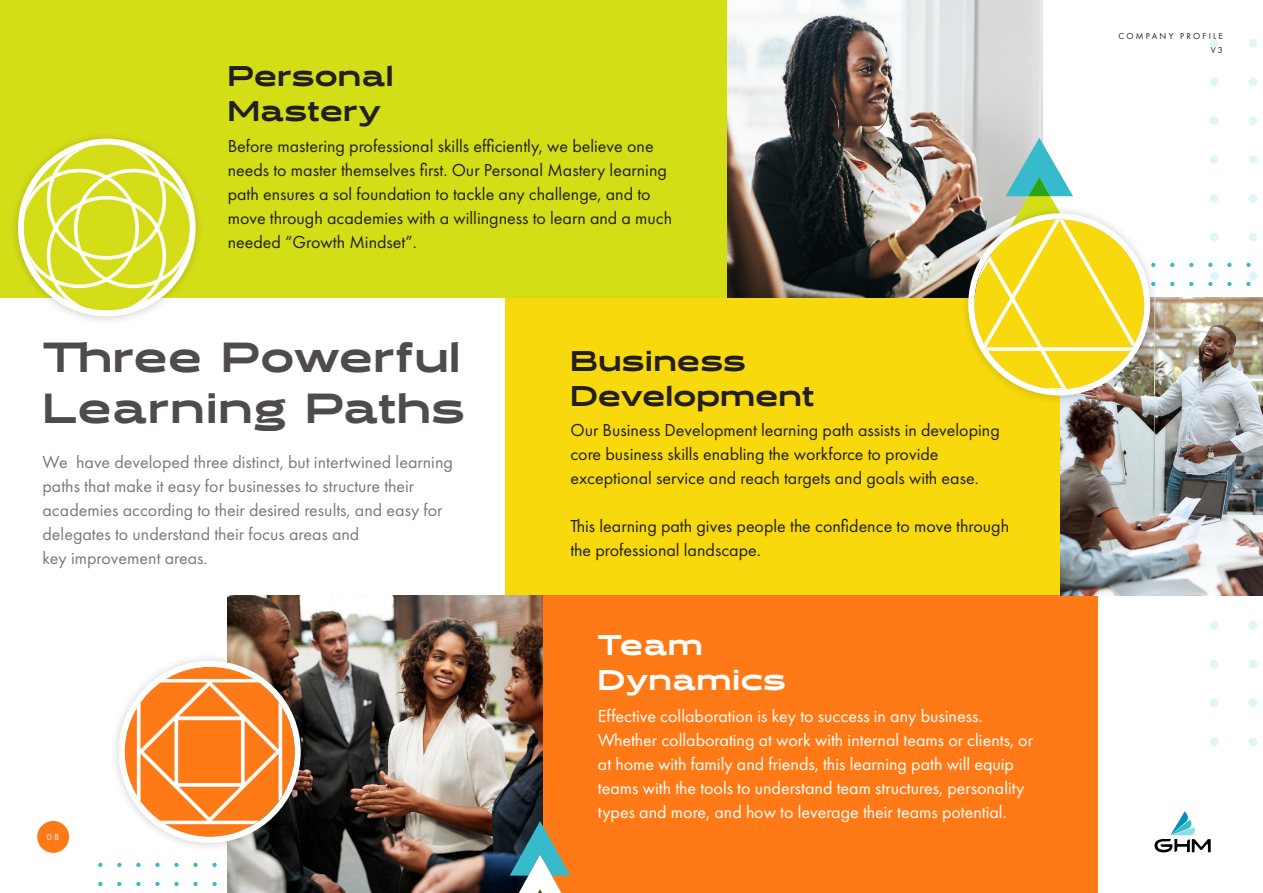
<style>
.page{position:relative;width:1263px;height:893px;background:#fff}
.page>*{position:absolute;margin:0;border:0;box-sizing:border-box;transform-origin:0 0}
.t1{font:900 42px/50.4px "Halogen";letter-spacing:.025em;color:#231f20}
.Heading_2{font:900 28.5px/34.2px "Halogen";letter-spacing:.025em;color:#231f20}
.Heading_2-2{font:900 28.5px/34.2px "Halogen";letter-spacing:.025em;color:#fff}
.t2{font:18px/24px "Futura PT";color:#231f20}
.t3{font:18px/24px "Futura PT";color:#fff}
.t4{font:9px "Futura PT";letter-spacing:.25em;color:#231f20}
.t5{font:9px "Futura PT";color:#fff}
</style>
<div class="page">
<div style="left:37px;top:821px;width:32px;height:32px;background:#fe7a16;border-radius:50%"></div>
<svg style="left:1154px;top:811px;width:57px;height:41px"></svg>
<div style="left:1210px;top:39px;width:8px;height:8px;background:#e0f5f7;border-radius:50%"></div>
<div style="left:1248px;top:39px;width:9px;height:8px;background:#e0f5f7;border-radius:50%"></div>
<div style="left:1210px;top:78px;width:8px;height:8px;background:#e0f5f7;border-radius:50%"></div>
<div style="left:1248px;top:78px;width:9px;height:8px;background:#e0f5f7;border-radius:50%"></div>
<div style="left:1210px;top:116px;width:8px;height:9px;background:#e0f5f7;border-radius:50%"></div>
<div style="left:1248px;top:116px;width:9px;height:9px;background:#e0f5f7;border-radius:50%"></div>
<div style="left:1210px;top:155px;width:8px;height:9px;background:#e0f5f7;border-radius:50%"></div>
<div style="left:1248px;top:155px;width:9px;height:9px;background:#e0f5f7;border-radius:50%"></div>
<div style="left:1210px;top:194px;width:8px;height:9px;background:#e0f5f7;border-radius:50%"></div>
<div style="left:1248px;top:194px;width:9px;height:9px;background:#e0f5f7;border-radius:50%"></div>
<div style="left:1210px;top:233px;width:8px;height:9px;background:#e0f5f7;border-radius:50%"></div>
<div style="left:1248px;top:233px;width:9px;height:9px;background:#e0f5f7;border-radius:50%"></div>
<div style="left:1210px;top:272px;width:8px;height:8px;background:#e0f5f7;border-radius:50%"></div>
<div style="left:1248px;top:272px;width:9px;height:8px;background:#e0f5f7;border-radius:50%"></div>
<div style="left:1210px;top:621px;width:8px;height:9px;background:#e0f5f7;border-radius:50%"></div>
<div style="left:1248px;top:621px;width:9px;height:9px;background:#e0f5f7;border-radius:50%"></div>
<div style="left:1210px;top:660px;width:8px;height:8px;background:#e0f5f7;border-radius:50%"></div>
<div style="left:1248px;top:660px;width:9px;height:8px;background:#e0f5f7;border-radius:50%"></div>
<div style="left:1210px;top:699px;width:8px;height:8px;background:#e0f5f7;border-radius:50%"></div>
<div style="left:1248px;top:699px;width:9px;height:8px;background:#e0f5f7;border-radius:50%"></div>
<div style="left:1210px;top:737px;width:8px;height:9px;background:#e0f5f7;border-radius:50%"></div>
<div style="left:1248px;top:737px;width:9px;height:9px;background:#e0f5f7;border-radius:50%"></div>
<svg style="left:1170px;top:263px;width:4px;height:4px"></svg>
<svg style="left:1189px;top:263px;width:4px;height:4px"></svg>
<svg style="left:1208px;top:263px;width:4px;height:4px"></svg>
<svg style="left:1227px;top:263px;width:4px;height:4px"></svg>
<svg style="left:1246px;top:263px;width:4px;height:4px"></svg>
<svg style="left:1170px;top:282px;width:4px;height:4px"></svg>
<svg style="left:1189px;top:282px;width:4px;height:4px"></svg>
<svg style="left:1208px;top:282px;width:4px;height:4px"></svg>
<svg style="left:1227px;top:282px;width:4px;height:4px"></svg>
<svg style="left:1246px;top:282px;width:4px;height:4px"></svg>
<svg style="left:98px;top:863px;width:4px;height:4px"></svg>
<svg style="left:117px;top:863px;width:5px;height:4px"></svg>
<svg style="left:136px;top:863px;width:5px;height:4px"></svg>
<svg style="left:155px;top:863px;width:5px;height:4px"></svg>
<svg style="left:174px;top:863px;width:5px;height:4px"></svg>
<svg style="left:193px;top:863px;width:5px;height:4px"></svg>
<svg style="left:212px;top:863px;width:5px;height:4px"></svg>
<svg style="left:98px;top:882px;width:4px;height:4px"></svg>
<svg style="left:117px;top:882px;width:5px;height:4px"></svg>
<svg style="left:136px;top:882px;width:5px;height:4px"></svg>
<svg style="left:155px;top:882px;width:5px;height:4px"></svg>
<svg style="left:174px;top:882px;width:5px;height:4px"></svg>
<svg style="left:193px;top:882px;width:5px;height:4px"></svg>
<svg style="left:212px;top:882px;width:5px;height:4px"></svg>
<div style="left:228px;top:595px;width:870px;height:298px;background:#ff7a17"></div>
<div style="left:505px;top:298px;width:758px;height:297px;background:#f7d90d"></div>
<div style="left:0;top:0;width:1043px;height:298px;background:#d4de17"></div>
<div style="left:9px;top:131px;width:196px;height:195px;background:#231f20;opacity:.21"></div>
<img style="left:24px;top:145px;width:166px;height:165px;border-radius:83px">
<div style="left:18px;top:139px;width:178px;height:177px;border:6px solid #fff;border-radius:50%"></div>
<img style="left:728px;top:0;width:315px;height:298px">
<img style="left:1061px;top:298px;width:202px;height:297px">
<svg style="left:1005px;top:138px;width:68px;height:67px"></svg>
<img style="left:228px;top:595px;width:315px;height:298px">
<div style="left:959px;top:205px;width:200px;height:200px;background:#231f20;opacity:.21"></div>
<img style="left:974px;top:219px;width:170px;height:170px;border-radius:85px">
<div style="left:968px;top:213px;width:182px;height:182px;border:6px solid #fff;border-radius:50%"></div>
<div style="left:110px;top:653px;width:200px;height:199px;background:#231f20;opacity:.21"></div>
<img style="left:125px;top:667px;width:170px;height:170px;border-radius:85px">
<div style="left:119px;top:661px;width:182px;height:182px;border:6px solid #fff;border-radius:50%"></div>
<svg style="left:510px;top:821px;width:61px;height:72px"></svg>
<p class="Heading_2" style="left:228px;top:61px;width:167px">Personal<br>Mastery</p>
<p class="t2" style="left:228px;top:133px;width:446px">Before mastering professional skills efficiently, we believe one needs to master themselves first. Our Personal Mastery learning path ensures a sol foundation to tackle any challenge, and to move through academies with a willingness to learn and a much needed “Growth Mindset”.</p>
<h1 class="t1" style="left:43px;top:334px;width:424px">Three Powerful<br>Learning Paths</h1>
<p class="t2" style="left:43px;top:450px;width:412px">We have developed three distinct, but intertwined learning paths that make it easy for businesses to structure their academies according to their desired results, and easy for delegates to understand their focus areas and<br>key improvement areas.</p>
<p class="t5" style="left:47px;top:832px;width:14px">08</p>
<p class="Heading_2" style="left:570px;top:345px;width:245px">Business<br>Development</p>
<p class="t2" style="left:570px;top:418px;width:431px">Our Business Development learning path assists in developing core business skills enabling the workforce to provide exceptional service and reach targets and goals with ease.</p>
<p class="t2" style="left:570px;top:514px;width:440px">This learning path gives people the confidence to move through the professional landscape.</p>
<p class="Heading_2-2" style="left:598px;top:629px;width:189px">Team<br>Dynamics</p>
<p class="t3" style="left:598px;top:704px;width:437px">Effective collaboration is key to success in any business.<br>Whether collaborating at work with internal teams or clients, or at home with family and friends, this learning path will equip teams with the tools to understand team structures, personality types and more, and how to leverage their teams potential.</p>
<p class="t4" style="left:1118px;top:31px;width:106px">COMPANY PROFILE</p>
<p class="t4" style="left:1211px;top:44px;width:14px">V3</p>
</div>
